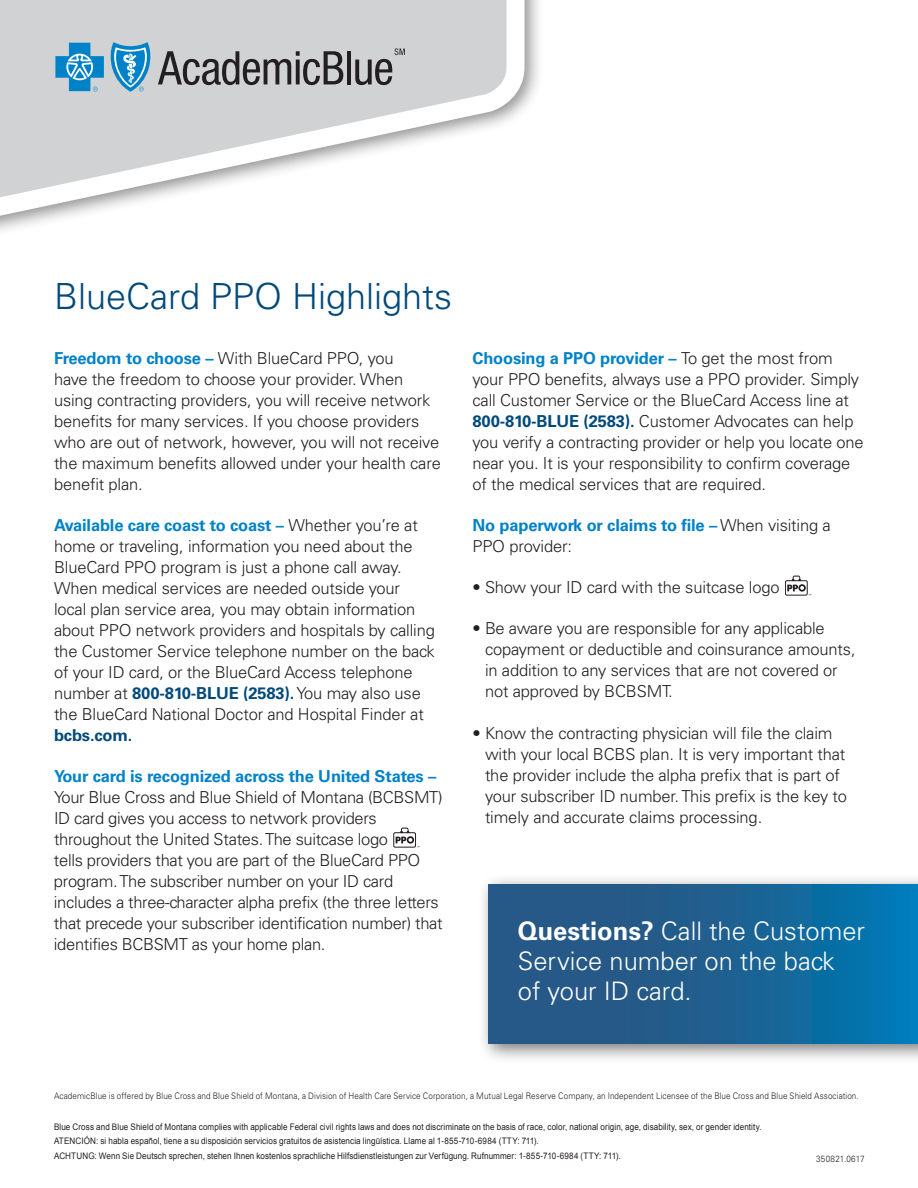
<style>
.page{position:relative;width:918px;height:1188px;background:#fff}
.page>*{position:absolute;margin:0;border:0;box-sizing:border-box;transform-origin:0 0}
.t1{font:300 36px "Univers LT Std";color:#00497b}
.t2{font:300 25.5px/30px "Univers LT Std";color:#fff}
.t3{font:300 16.5px/21px "Univers LT Std";letter-spacing:-.01em;color:#231f20}
.t4{font:700 16.5px/21px "Univers LT Std";letter-spacing:-.01em;color:#0082c8}
.t5{font:700 16.5px "Univers LT Std";letter-spacing:-.01em;color:#004a7b}
.t6{font:9px/14.9px "Arial";letter-spacing:.01em;color:#231f20;scale:.9 1}
.t7{font:300 9px "Univers LT Std";letter-spacing:.01em;color:#231f20;scale:.9 1}
.t8{font:300 9px "Univers LT Std";letter-spacing:.03em;color:#231f20;scale:.9 1}
.s1{font-weight:700;color:#0082c8}
.s2{font-weight:700;color:#004a7b}
.s3{font-weight:300;color:#231f20}
.s4{font-weight:700}
</style>
<div class="page">
<div style="left:0;top:0;width:545px;height:283px;background:#231f20;opacity:.5"></div>
<svg style="left:0;top:0;width:534px;height:280px"></svg>
<div style="left:394px;top:833px;width:22px;height:14px;border:1px solid #231f20"></div>
<svg style="left:396px;top:828px;width:24px;height:19px"></svg>
<div style="left:785px;top:581px;width:22px;height:14px;border:1px solid #231f20"></div>
<svg style="left:787px;top:576px;width:24px;height:19px"></svg>
<svg style="left:158px;top:51px;width:185px;height:34px;background:#929193"></svg>
<hr style="left:347px;top:51px;width:4px;height:33px;background:#231f20">
<svg style="left:355px;top:48px;width:50px;height:37px;background:#a3a2a4"></svg>
<svg style="left:55px;top:43px;width:49px;height:48px;background:#60aad2"></svg>
<svg style="left:110px;top:42px;width:41px;height:50px;background:#69aed4"></svg>
<div style="left:478px;top:874px;width:440px;height:190px;background:#231f20;opacity:.6"></div>
<svg style="left:488px;top:885px;width:430px;height:159px;background:#1a6294"></svg>
<h1 class="t1" style="left:54px;top:274px;width:400px">BlueCard PPO Highlights</h1>
<p class="t3" style="left:54px;top:347px;width:388px"><span class="s1">Freedom to choose –</span> With BlueCard PPO, you<br>have the freedom to choose your provider. When using contracting providers, you will receive network benefits for many services. If you choose providers who are out of network, however, you will not receive the maximum benefits allowed under your health care benefit plan.</p>
<p class="t3" style="left:54px;top:515px;width:382px"><span class="s1">Available care coast to coast –</span> Whether you’re at home or traveling, information you need about the BlueCard PPO program is just a phone call away.<br>When medical services are needed outside your local plan service area, you may obtain information about PPO network providers and hospitals by calling the Customer Service telephone number on the back of your ID card, or the BlueCard Access telephone number at <span class="s2">800-810-BLUE (2583).</span> You may also use the BlueCard National Doctor and Hospital Finder at</p>
<p class="t5" style="left:54px;top:725px;width:80px">bcbs.com.</p>
<p class="t4" style="left:54px;top:766px;width:384px">Your card is recognized across the United States –</p>
<p class="t3" style="left:54px;top:787px;width:390px">Your Blue Cross and Blue Shield of Montana (BCBSMT)<br>ID card gives you access to network providers throughout the United States. The suitcase logo<br>tells providers that you are part of the BlueCard PPO program. The subscriber number on your ID card includes a three-character alpha prefix (the three letters that precede your subscriber identification number) that identifies BCBSMT as your home plan.</p>
<p class="t3" style="left:472px;top:347px;width:393px"><span class="s1">Choosing a PPO provider –</span> To get the most from your PPO benefits, always use a PPO provider. Simply call Customer Service or the BlueCard Access line at <span class="s2">800-810-BLUE (2583).</span> Customer Advocates can help you verify a contracting provider or help you locate one near you. It is your responsibility to confirm coverage of the medical services that are required.</p>
<p class="t4" style="left:472px;top:515px;width:360px">No paperwork or claims to file – <span class="s3">When visiting a<br>PPO provider:</span></p>
<p class="t3" style="left:472px;top:577px;width:309px">• Show your ID card with the suitcase logo</p>
<p class="t3" style="left:485px;top:618px;width:372px;text-indent:-13px">• Be aware you are responsible for any applicable copayment or deductible and coinsurance amounts, in addition to any services that are not covered or not approved by BCBSMT.</p>
<p class="t3" style="left:485px;top:722px;width:364px;text-indent:-13px">• Know the contracting physician will file the claim with your local BCBS plan. It is very important that the provider include the alpha prefix that is part of your subscriber ID number. This prefix is the key to timely and accurate claims processing.</p>
<h2 class="t2" style="left:518px;top:916px;width:349px"><span class="s4">Questions?</span> Call the Customer<br>Service number on the back<br>of your ID card.</h2>
<p class="t7" style="left:54px;top:1090px;width:896px">AcademicBlue is offered by Blue Cross and Blue Shield of Montana, a Division of Health Care Service Corporation, a Mutual Legal Reserve Company, an Independent Licensee of the Blue Cross and Blue Shield Association.</p>
<p class="t6" style="left:54px;top:1119px;width:788px">Blue Cross and Blue Shield of Montana complies with applicable Federal civil rights laws and does not discriminate on the basis of race, color, national origin, age, disability, sex, or gender identity.<br>ATENCIÓN: si habla español, tiene a su disposición servicios gratuitos de asistencia lingüística. Llame al 1-855-710-6984 (TTY: 711).<br>ACHTUNG: Wenn Sie Deutsch sprechen, stehen Ihnen kostenlos sprachliche Hilfsdienstleistungen zur Verfügung. Rufnummer: 1-855-710-6984 (TTY: 711).</p>
<p class="t8" style="left:816px;top:1153px;width:55px">350821.0617</p>
</div>
